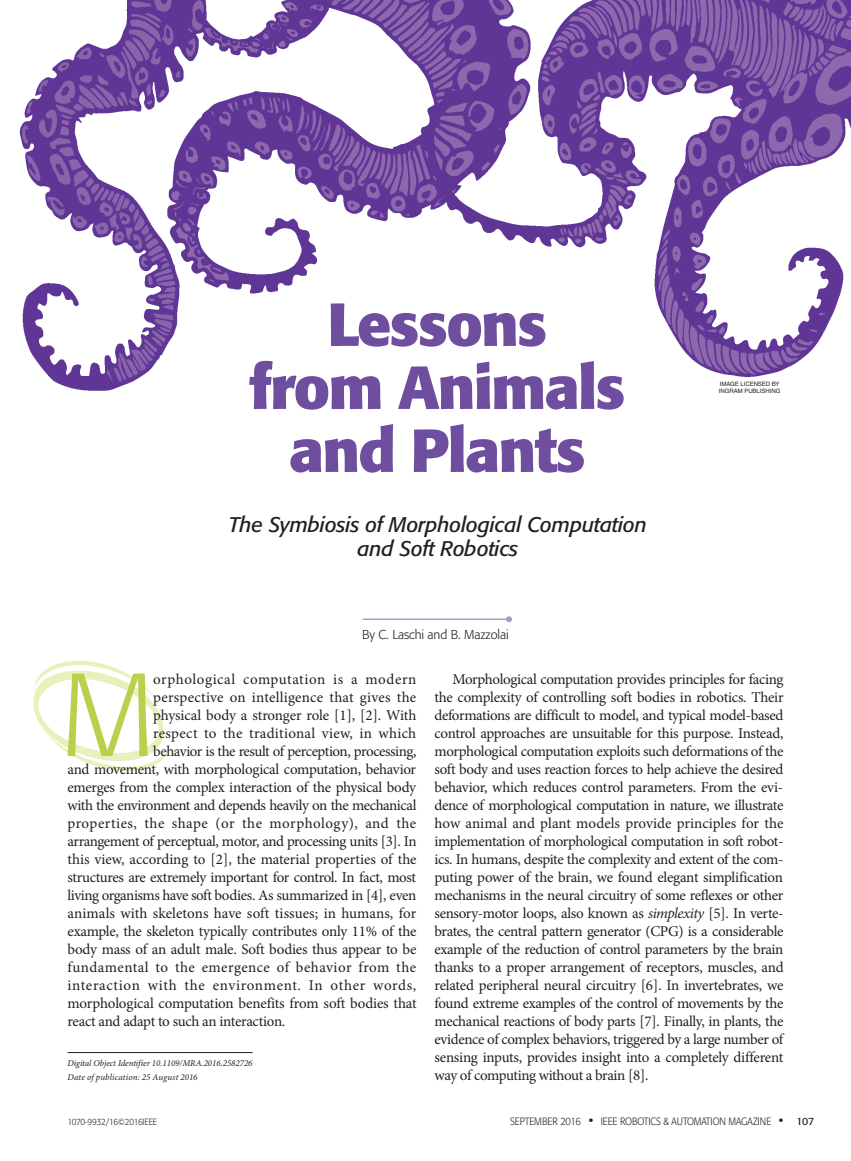
<style>
.page{position:relative;width:851px;height:1161px;background:#fff}
.page>*{position:absolute;margin:0;border:0;box-sizing:border-box;transform-origin:0 0}
.t1{font:300 116.55px "Formata";color:#bbcf4d}
.t2{font:700 60px/63px "Formata";letter-spacing:-.025em;color:#704e9f;text-align:center}
.t3{font:italic 21px/24px "Formata";letter-spacing:-.01em;color:#231f20;text-align:center}
.t4{font:15px/18px "Minion Pro";letter-spacing:-.015em;color:#231f20;text-align:justify}
.t5{font:15px "Minion Pro";letter-spacing:-.035em;color:#231f20}
.t6{font:15px "Minion Pro";letter-spacing:.005em;color:#231f20}
.t7{font:15px "Minion Pro";letter-spacing:.03em;color:#231f20}
.t8{font:15px "Minion Pro";letter-spacing:.04em;color:#231f20}
.t9{font:15px "Minion Pro";letter-spacing:.025em;color:#231f20}
.t10{font:15px "Minion Pro";letter-spacing:.015em;color:#231f20}
.t11{font:15px "Minion Pro";letter-spacing:.02em;color:#231f20}
.t12{font:15px "Minion Pro";letter-spacing:.035em;color:#231f20}
.t13{font:300 12.75px "Formata";letter-spacing:-.01em;color:#231f20}
.t14{font:300 10.5px "Formata";letter-spacing:-.01em;color:#231f20;scale:.9 1}
.t15{font:italic 9px/13.5px "Minion Pro";letter-spacing:-.005em;color:#231f20}
.t16{font:300 9px "Formata";letter-spacing:-.03em;color:#231f20;scale:.9 1}
.t17{font:6px/7.5px "Helvetica LT Std";letter-spacing:-.005em;color:#231f20}
.s1{font-style:italic}
.s2{font-weight:400;font-size:13.5px}
.s3{font-weight:400}
</style>
<div class="page">
<img style="left:19px;top:0;width:831px;height:378px">
<svg style="left:32px;top:131px;width:129px;height:260px"></svg>
<svg style="left:33px;top:660px;width:137px;height:111px"></svg>
<hr style="left:363px;top:619px;width:146px;height:1px;background:#aa98c8">
<svg style="left:506px;top:616px;width:6px;height:6px"></svg>
<hr style="left:68px;top:1052px;width:184px;height:1px;background:#231f20">
<h2 class="t2" style="left:249px;top:293px;width:378px">Lessons<br>from Animals and Plants</h2>
<h3 class="t3" style="left:229px;top:512px;width:419px">The Symbiosis of Morphological Computation and Soft Robotics</h3>
<p class="t13" style="left:362px;top:627px;width:148px">By C. Laschi and B. Mazzolai</p>
<p class="t17" style="left:718px;top:380px;width:63px">IMAGE LICENSED BY<br>INGRAM PUBLISHING</p>
<h1 class="t1" style="left:61px;top:647px;width:82px">M</h1>
<p class="t12" style="left:153px;top:669px;width:265px">orphological computation is a modern</p>
<p class="t10" style="left:153px;top:687px;width:264px">perspective on intelligence that gives the</p>
<p class="t4" style="left:153px;top:706px;width:265px">physical body a stronger role [1], [2]. With</p>
<p class="t11" style="left:153px;top:723px;width:264px">respect to the traditional view, in which</p>
<p class="t4" style="left:153px;top:742px;width:265px">behavior is the result of perception, processing,</p>
<p class="t4" style="left:68px;top:760px;width:350px">and movement, with morphological computation, behavior</p>
<p class="t4" style="left:68px;top:778px;width:350px">emerges from the complex interaction of the physical body</p>
<p class="t4" style="left:68px;top:796px;width:350px">with the environment and depends heavily on the mechanical</p>
<p class="t7" style="left:68px;top:813px;width:350px">properties, the shape (or the morphology), and the</p>
<p class="t5" style="left:68px;top:831px;width:350px">arrangement of perceptual, motor, and processing units [3]. In</p>
<p class="t4" style="left:68px;top:850px;width:350px">this view, according to [2], the material properties of the</p>
<p class="t4" style="left:68px;top:868px;width:350px">structures are extremely important for control. In fact, most</p>
<p class="t4" style="left:68px;top:886px;width:350px">living organisms have soft bodies. As summarized in [4], even</p>
<p class="t6" style="left:68px;top:903px;width:350px">animals with skeletons have soft tissues; in humans, for</p>
<p class="t4" style="left:68px;top:922px;width:350px">example, the skeleton typically contributes only 11% of the</p>
<p class="t4" style="left:68px;top:940px;width:350px">body mass of an adult male. Soft bodies thus appear to be</p>
<p class="t9" style="left:68px;top:957px;width:350px">fundamental to the emergence of behavior from the</p>
<p class="t8" style="left:68px;top:975px;width:350px">interaction with the environment. In other words,</p>
<p class="t4" style="left:68px;top:994px;width:350px">morphological computation benefits from soft bodies that</p>
<p class="t4" style="left:68px;top:1012px;width:219px">react and adapt to such an interaction.</p>
<p class="t15" style="left:68px;top:1057px;width:186px">Digital Object Identifier 10.1109/MRA.2016.2582726<br>Date of publication: 25 August 2016</p>
<p class="t4" style="left:434px;top:670px;width:351px;text-indent:18px">Morphological computation provides principles for facing the complexity of controlling soft bodies in robotics. Their deformations are difficult to model, and typical model-based control approaches are unsuitable for this purpose. Instead, morphological computation exploits such deformations of the soft body and uses reaction forces to help achieve the desired behavior, which reduces control parameters. From the evi&shy;dence of morphological computation in nature, we illustrate how animal and plant models provide principles for the implementation of morphological computation in soft robot&shy;ics. In humans, despite the complexity and extent of the com&shy;puting power of the brain, we found elegant simplification mechanisms in the neural circuitry of some reflexes or other sensory-motor loops, also known as <span class="s1">simplexity</span> [5]. In verte&shy;brates, the central pattern generator (CPG) is a considerable example of the reduction of control parameters by the brain thanks to a proper arrangement of receptors, muscles, and related peripheral neural circuitry [6]. In invertebrates, we found extreme examples of the control of movements by the mechanical reactions of body parts [7]. Finally, in plants, the evidence of complex behaviors, triggered by a large number of sensing inputs, provides insight into a completely different way of computing without a brain [8].</p>
<p class="t16" style="left:68px;top:1117px;width:101px">1070-9932/16©2016IEEE</p>
<p class="t14" style="left:510px;top:1115px;width:339px">September 2016 <span class="s2">•</span> IEEE ROBOTICS &amp; AUTOMATION MAGAZINE <span class="s2">•</span> <span class="s3">107</span></p>
</div>
